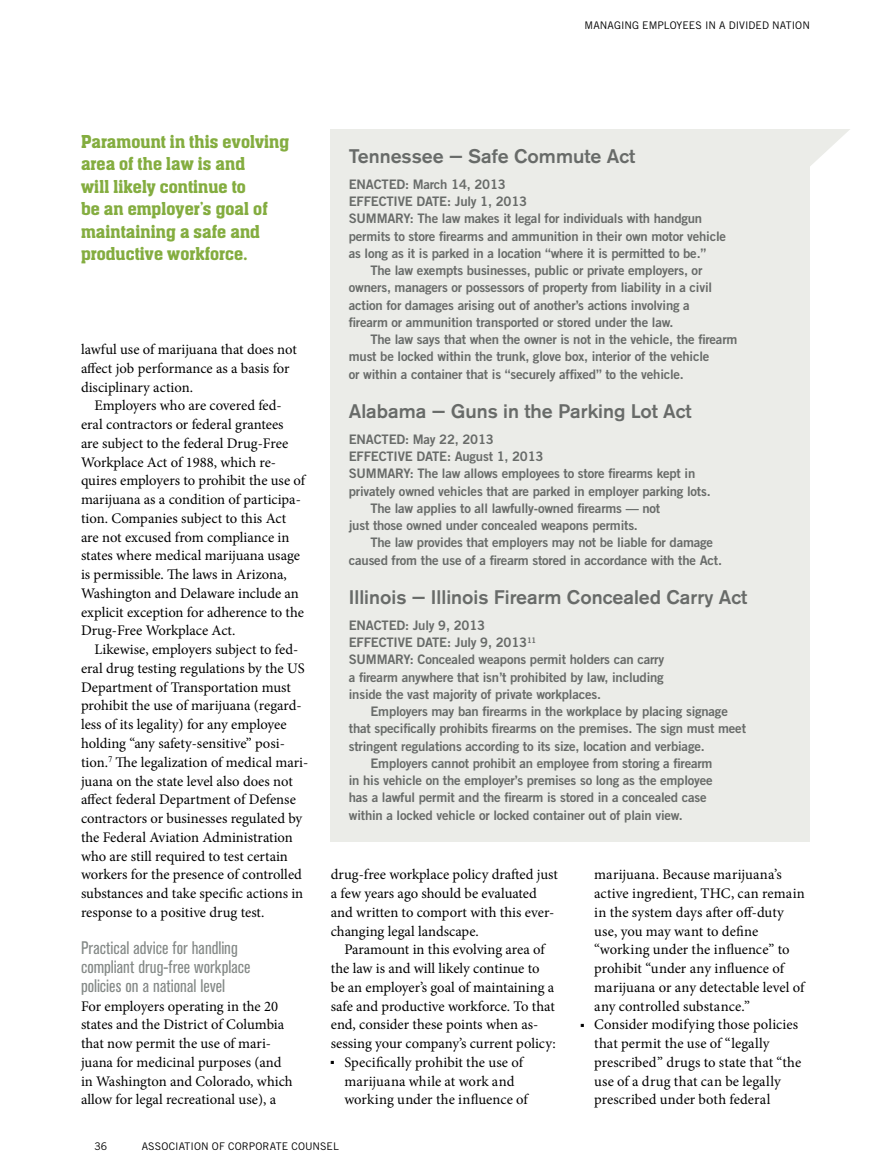
<style>
.page{position:relative;width:891px;height:1175px;background:#fff}
.page>*{position:absolute;margin:0;border:0;box-sizing:border-box;transform-origin:0 0}
.t1{font:500 19.5px/22.5px "Aachen Std";letter-spacing:.005em;color:#84ad40}
.t2{font:500 19.5px "Akzidenz Grotesk BE";color:#686b69}
.t3{font:condensed 18px/18.8px "Akzidenz Grotesk BE";color:#848987}
.t4{font:14.7px/18.8px "Minion Pro";color:#000}
.t5{font:13.2px/17.2px "Trade Gothic Bold Two";letter-spacing:-.015em;color:#686b69}
.t6{font:10.5px "Trade Gothic";letter-spacing:.005em;color:#000}
</style>
<div class="page">
<div style="left:331px;top:129px;width:479px;height:712px;background:#ebece8"></div>
<svg style="left:810px;top:129px;width:40px;height:37px"></svg>
<p class="t6" style="left:585px;top:19px;width:227px">MANAGING EMPLOYEES IN A DIVIDED NATION</p>
<h1 class="t1" style="left:81px;top:130px;width:210px">Paramount in this evolving area of the law is and<br>will likely continue to<br>be an employer’s goal of maintaining a safe and productive workforce.</h1>
<p class="t4" style="left:81px;top:340px;width:217px">lawful use of marijuana that does not affect job performance as a basis for disciplinary action.</p>
<p class="t4" style="left:81px;top:396px;width:226px;text-indent:13px">Employers who are covered fed&shy;eral contractors or federal grantees<br>are subject to the federal Drug-Free Workplace Act of 1988, which re&shy;quires employers to prohibit the use of marijuana as a condition of participa&shy;tion. Companies subject to this Act are not excused from compliance in states where medical marijuana usage is permissible. The laws in Arizona, Washington and Delaware include an explicit exception for adherence to the Drug-Free Workplace Act.</p>
<p class="t4" style="left:81px;top:640px;width:229px;text-indent:13px">Likewise, employers subject to fed&shy;eral drug testing regulations by the US Department of Transportation must prohibit the use of marijuana (regard&shy;less of its legality) for any employee holding “any safety-sensitive” posi&shy;tion.<sup>7</sup> The legalization of medical mari&shy;juana on the state level also does not affect federal Department of Defense contractors or businesses regulated by the Federal Aviation Administration who are still required to test certain workers for the presence of controlled substances and take specific actions in response to a positive drug test.</p>
<p class="t3" style="left:81px;top:939px;width:171px">Practical advice for handling compliant drug-free workplace policies on a national level</p>
<p class="t4" style="left:81px;top:996px;width:213px">For employers operating in the 20 states and the District of Columbia that now permit the use of mari&shy;juana for medicinal purposes (and in Washington and Colorado, which allow for legal recreational use), a</p>
<h1 class="t2" style="left:349px;top:144px;width:288px">Tennessee — Safe Commute Act</h1>
<p class="t5" style="left:349px;top:175px;width:159px">ENACTED: March 14, 2013</p>
<p class="t5" style="left:349px;top:192px;width:180px">EFFECTIVE DATE: July 1, 2013</p>
<p class="t5" style="left:349px;top:210px;width:355px">SUMMARY: The law makes it legal for individuals with handgun</p>
<p class="t5" style="left:349px;top:227px;width:379px">permits to store firearms and ammunition in their own motor vehicle</p>
<p class="t5" style="left:349px;top:244px;width:359px">as long as it is parked in a location “where it is permitted to be.”</p>
<p class="t5" style="left:370px;top:261px;width:333px">The law exempts businesses, public or private employers, or</p>
<p class="t5" style="left:349px;top:279px;width:365px">owners, managers or possessors of property from liability in a civil</p>
<p class="t5" style="left:349px;top:296px;width:343px">action for damages arising out of another’s actions involving a</p>
<p class="t5" style="left:349px;top:313px;width:326px">firearm or ammunition transported or stored under the law.</p>
<p class="t5" style="left:370px;top:330px;width:369px">The law says that when the owner is not in the vehicle, the firearm</p>
<p class="t5" style="left:349px;top:348px;width:362px">must be locked within the trunk, glove box, interior of the vehicle</p>
<p class="t5" style="left:349px;top:365px;width:337px">or within a container that is “securely affixed” to the vehicle.</p>
<h1 class="t2" style="left:349px;top:399px;width:344px">Alabama — Guns in the Parking Lot Act</h1>
<p class="t5" style="left:349px;top:430px;width:147px">ENACTED: May 22, 2013</p>
<p class="t5" style="left:349px;top:447px;width:196px">EFFECTIVE DATE: August 1, 2013</p>
<p class="t5" style="left:349px;top:465px;width:348px">SUMMARY: The law allows employees to store firearms kept in</p>
<p class="t5" style="left:349px;top:482px;width:363px">privately owned vehicles that are parked in employer parking lots.</p>
<p class="t5" style="left:370px;top:499px;width:291px">The law applies to all lawfully-owned firearms — not</p>
<p class="t5" style="left:349px;top:516px;width:291px">just those owned under concealed weapons permits.</p>
<p class="t5" style="left:370px;top:534px;width:344px">The law provides that employers may not be liable for damage</p>
<p class="t5" style="left:349px;top:551px;width:375px">caused from the use of a firearm stored in accordance with the Act.</p>
<h1 class="t2" style="left:349px;top:585px;width:400px">Illinois — Illinois Firearm Concealed Carry Act</h1>
<p class="t5" style="left:349px;top:616px;width:317px">ENACTED: July 9, 2013<br>EFFECTIVE DATE: July 9, 2013<sup>11<br></sup>SUMMARY: Concealed weapons permit holders can carry a firearm anywhere that isn’t prohibited by law, including inside the vast majority of private workplaces.</p>
<p class="t5" style="left:370px;top:702px;width:359px">Employers may ban firearms in the workplace by placing signage</p>
<p class="t5" style="left:349px;top:720px;width:399px">that specifically prohibits firearms on the premises. The sign must meet</p>
<p class="t5" style="left:349px;top:737px;width:357px">stringent regulations according to its size, location and verbiage.</p>
<p class="t5" style="left:370px;top:754px;width:344px">Employers cannot prohibit an employee from storing a firearm</p>
<p class="t5" style="left:349px;top:771px;width:365px">in his vehicle on the employer’s premises so long as the employee</p>
<p class="t5" style="left:349px;top:789px;width:359px">has a lawful permit and the firearm is stored in a concealed case</p>
<p class="t5" style="left:349px;top:806px;width:335px">within a locked vehicle or locked container out of plain view.</p>
<p class="t4" style="left:331px;top:865px;width:229px">drug-free workplace policy drafted just a few years ago should be evaluated and written to comport with this ever&shy;changing legal landscape.</p>
<p class="t4" style="left:331px;top:940px;width:227px;text-indent:13px">Paramount in this evolving area of the law is and will likely continue to be an employer’s goal of maintaining a safe and productive workforce. To that end, consider these points when as&shy;sessing your company’s current policy:</p>
<p class="t4" style="left:344px;top:1052px;width:185px;text-indent:-13px">■ Specifically prohibit the use of marijuana while at work and working under the influence of</p>
<p class="t4" style="left:594px;top:865px;width:212px">marijuana. Because marijuana’s active ingredient, THC, can remain in the system days after off-duty use, you may want to define “working under the influence” to prohibit “under any influence of marijuana or any detectable level of any controlled substance.”</p>
<p class="t4" style="left:594px;top:1015px;width:209px;text-indent:-13px">■ Consider modifying those policies that permit the use of “legally prescribed” drugs to state that “the use of a drug that can be legally prescribed under both federal</p>
<p class="t6" style="left:94px;top:1140px;width:14px">36</p>
<p class="t6" style="left:142px;top:1140px;width:199px">ASSOCIATION OF CORPORATE COUNSEL</p>
</div>
